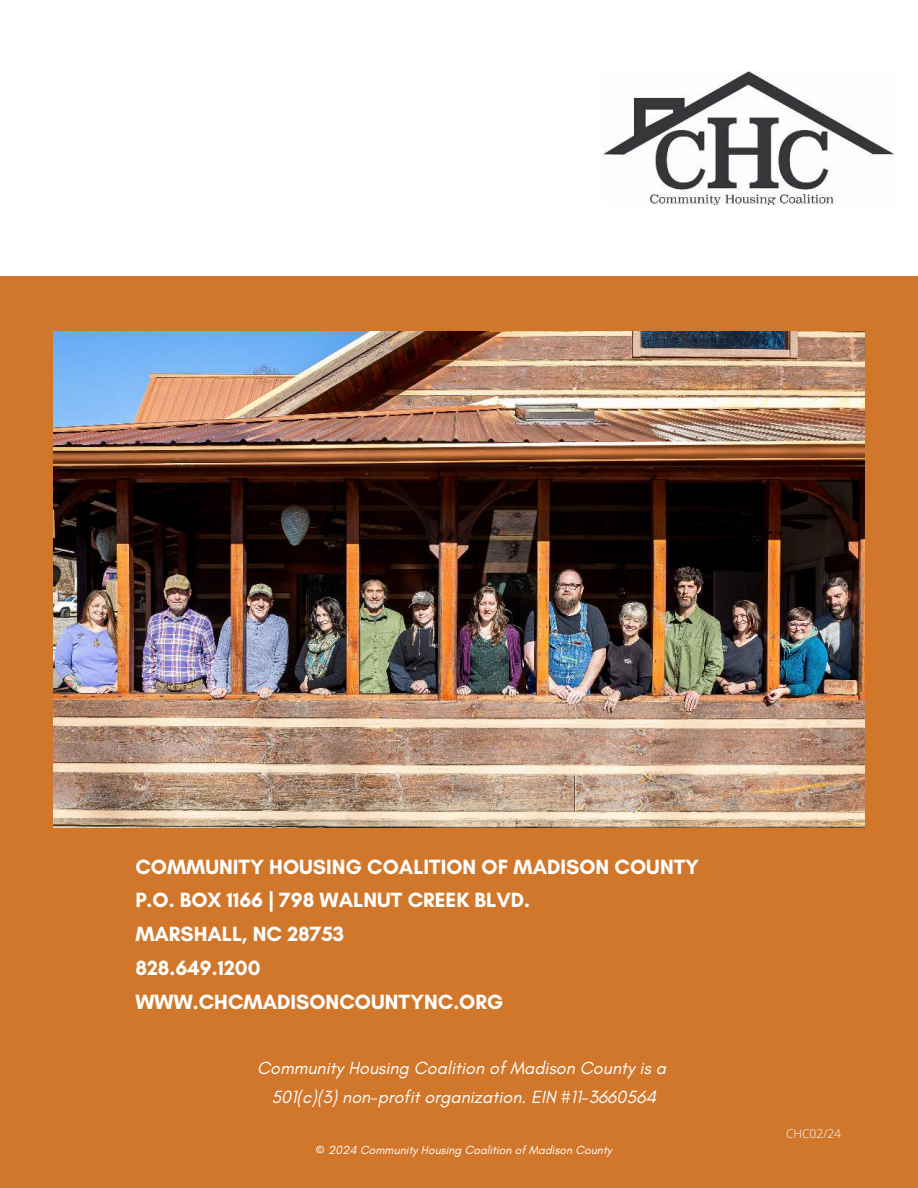
<style>
.page{position:relative;width:918px;height:1188px;background:#d1772b}
.page>*{position:absolute;margin:0;border:0;box-sizing:border-box;transform-origin:0 0}
.t1{font:700 21px/33.8px "Glacial Indifference";color:#fff}
.t2{font:italic 18px/29px "Glacial Indifference";color:#fff;text-align:center}
.t3{font:italic 12px "Glacial Indifference";color:#fff}
.t4{font:300 12px "Open Sans";color:#fff}
</style>
<div class="page">
<div style="left:0;top:0;width:918px;height:276px;background:#fff"></div>
<img style="left:604px;top:71px;width:290px;height:133px">
<img style="left:53px;top:332px;width:811px;height:496px">
<p class="t1" style="left:135px;top:849px;width:565px">COMMUNITY HOUSING COALITION OF MADISON COUNTY<br>P.O. BOX 1166 | 798 WALNUT CREEK BLVD.<br>MARSHALL, NC 28753<br>828.649.1200<br>WWW.CHCMADISONCOUNTYNC.ORG</p>
<p class="t2" style="left:257px;top:1054px;width:410px">Community Housing Coalition of Madison County is a<br>501(c)(3) non-profit organization. EIN #11-3660564</p>
<p class="t3" style="left:316px;top:1144px;width:298px">© 2024 Community Housing Coalition of Madison County</p>
<p class="t4" style="left:786px;top:1126px;width:57px">CHC02/24</p>
</div>
